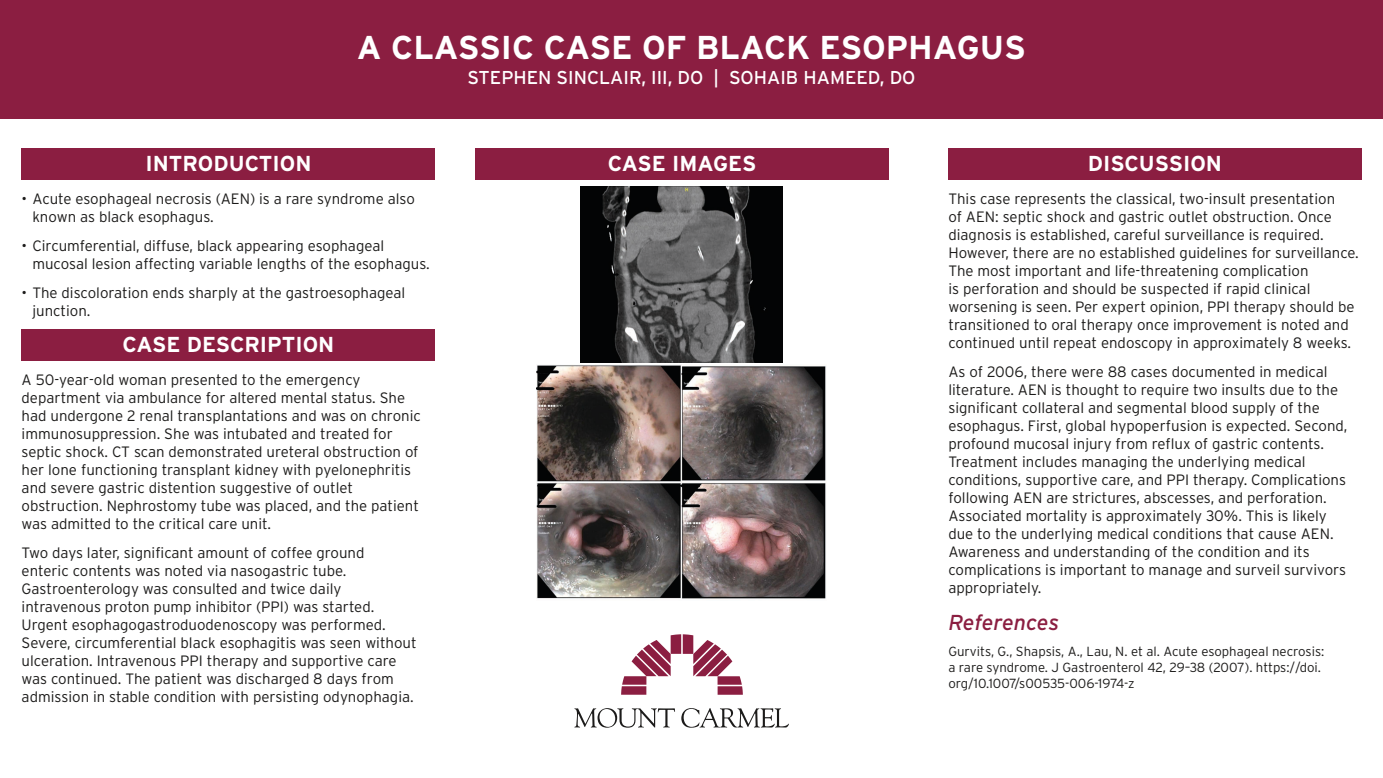
<style>
.page{position:relative;width:1383px;height:778px;background:#fff}
.page>*{position:absolute;margin:0;border:0;box-sizing:border-box;transform-origin:0 0}
.t1{font:700 33px "Interstate";color:#fff}
.t2{font:700 21.6px "Interstate";color:#fff}
.t3{font:italic 21.6px "Interstate";letter-spacing:-.01em;color:#8b1e41}
.t4{font:18.6px "Interstate";color:#fff}
.t5{font:300 15px/18px "Interstate";color:#1c1b1a}
.t6{font:300 13.2px/15.8px "Interstate";color:#1c1b1a}
</style>
<div class="page">
<img style="left:537px;top:365px;width:289px;height:234px">
<div style="left:22px;top:148px;width:413px;height:31px;background:#8b1e41"></div>
<div style="left:22px;top:329px;width:413px;height:32px;background:#8b1e41"></div>
<div style="left:475px;top:148px;width:413px;height:31px;background:#8b1e41"></div>
<div style="left:948px;top:148px;width:414px;height:31px;background:#8b1e41"></div>
<div style="left:0;top:0;width:1382px;height:118px;background:#8b1e41"></div>
<svg style="left:574px;top:708px;width:101px;height:19px"></svg>
<svg style="left:681px;top:708px;width:108px;height:19px"></svg>
<svg style="left:621px;top:634px;width:122px;height:60px"></svg>
<img style="left:580px;top:186px;width:203px;height:176px">
<h1 class="t1" style="left:357px;top:29px;width:670px">A CLASSIC CASE OF BLACK ESOPHAGUS</h1>
<p class="t4" style="left:467px;top:67px;width:449px">STEPHEN SINCLAIR, III, DO | SOHAIB HAMEED, DO</p>
<h2 class="t2" style="left:145px;top:151px;width:168px">INTRODUCTION</h2>
<p class="t5" style="left:32px;top:190px;width:384px;text-indent:-11px">• Acute esophageal necrosis (AEN) is a rare syndrome also known as black esophagus.</p>
<p class="t5" style="left:32px;top:236px;width:399px;text-indent:-11px">• Circumferential, diffuse, black appearing esophageal mucosal lesion affecting variable lengths of the esophagus.</p>
<p class="t5" style="left:32px;top:283px;width:374px;text-indent:-11px">• The discoloration ends sharply at the gastroesophageal junction.</p>
<h2 class="t2" style="left:122px;top:333px;width:213px">CASE DESCRIPTION</h2>
<p class="t5" style="left:22px;top:371px;width:401px">A 50-year-old woman presented to the emergency department via ambulance for altered mental status. She had undergone 2 renal transplantations and was on chronic immunosuppression. She was intubated and treated for septic shock. CT scan demonstrated ureteral obstruction of her lone functioning transplant kidney with pyelonephritis and severe gastric distention suggestive of outlet obstruction. Nephrostomy tube was placed, and the patient was admitted to the critical care unit.</p>
<p class="t5" style="left:22px;top:543px;width:396px">Two days later, significant amount of coffee ground<br>enteric contents was noted via nasogastric tube.<br>Gastroenterology was consulted and twice daily intravenous proton pump inhibitor (PPI) was started.<br>Urgent esophagogastroduodenoscopy was performed.<br>Severe, circumferential black esophagitis was seen without ulceration. Intravenous PPI therapy and supportive care was continued. The patient was discharged 8 days from admission in stable condition with persisting odynophagia.</p>
<h2 class="t2" style="left:608px;top:151px;width:150px">CASE IMAGES</h2>
<h2 class="t2" style="left:1087px;top:151px;width:136px">DISCUSSION</h2>
<p class="t5" style="left:948px;top:190px;width:412px">This case represents the classical, two-insult presentation<br>of AEN: septic shock and gastric outlet obstruction. Once diagnosis is established, careful surveillance is required.<br>However, there are no established guidelines for surveillance.<br>The most important and life-threatening complication<br>is perforation and should be suspected if rapid clinical worsening is seen. Per expert opinion, PPI therapy should be transitioned to oral therapy once improvement is noted and continued until repeat endoscopy in approximately 8 weeks.</p>
<p class="t5" style="left:948px;top:362px;width:400px">As of 2006, there were 88 cases documented in medical literature. AEN is thought to require two insults due to the significant collateral and segmental blood supply of the esophagus. First, global hypoperfusion is expected. Second, profound mucosal injury from reflux of gastric contents.<br>Treatment includes managing the underlying medical conditions, supportive care, and PPI therapy. Complications following AEN are strictures, abscesses, and perforation.<br>Associated mortality is approximately 30%. This is likely due to the underlying medical conditions that cause AEN.<br>Awareness and understanding of the condition and its complications is important to manage and surveil survivors appropriately.</p>
<h2 class="t3" style="left:948px;top:610px;width:112px">References</h2>
<p class="t6" style="left:948px;top:643px;width:377px">Gurvits, G., Shapsis, A., Lau, N. et al. Acute esophageal necrosis: a rare syndrome. J Gastroenterol 42, 29–38 (2007). https://doi. org/10.1007/s00535-006-1974-z</p>
</div>
